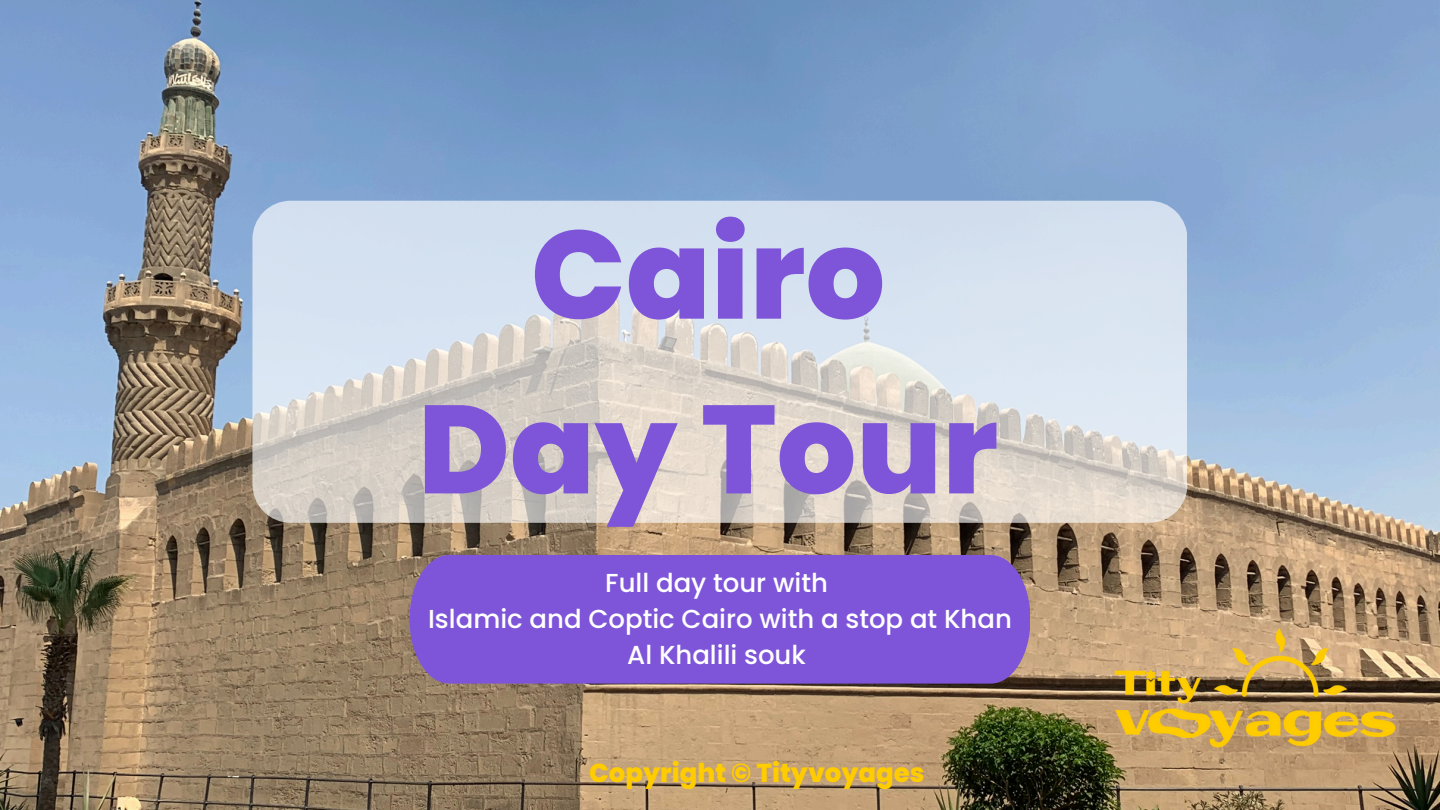
<style>
.page{position:relative;width:1440px;height:810px;background:#fff}
.page>*{position:absolute;margin:0;border:0;box-sizing:border-box;transform-origin:0 0}
.t1{font:800 125.2px/174.8px "Poppins";color:#7e55d9;text-align:center}
.t2{font:500 26px/36px "Poppins";color:#fff;text-align:center}
.t3{font:800 26px "Poppins";color:#fc0}
</style>
<div class="page">
<img style="left:0;top:0;width:1440px;height:810px">
<div style="left:410px;top:555px;width:620px;height:129px;background:#7e55d9"></div>
<img style="left:1110px;top:614px;width:291px;height:149px">
<svg style="left:252px;top:201px;width:935px;height:322px;background:#d7d9dc"></svg>
<p class="t1" style="left:418px;top:187px;width:582px">Cairo<br>Day Tour</p>
<h1 class="t2" style="left:605px;top:565px;width:224px">Full day tour with</h1>
<p class="t2" style="left:428px;top:601px;width:585px">Islamic and Coptic Cairo with a stop at Khan<br>Al Khalili souk</p>
<p class="t3" style="left:589px;top:754px;width:337px">Copyright © Tityvoyages</p>
</div>
